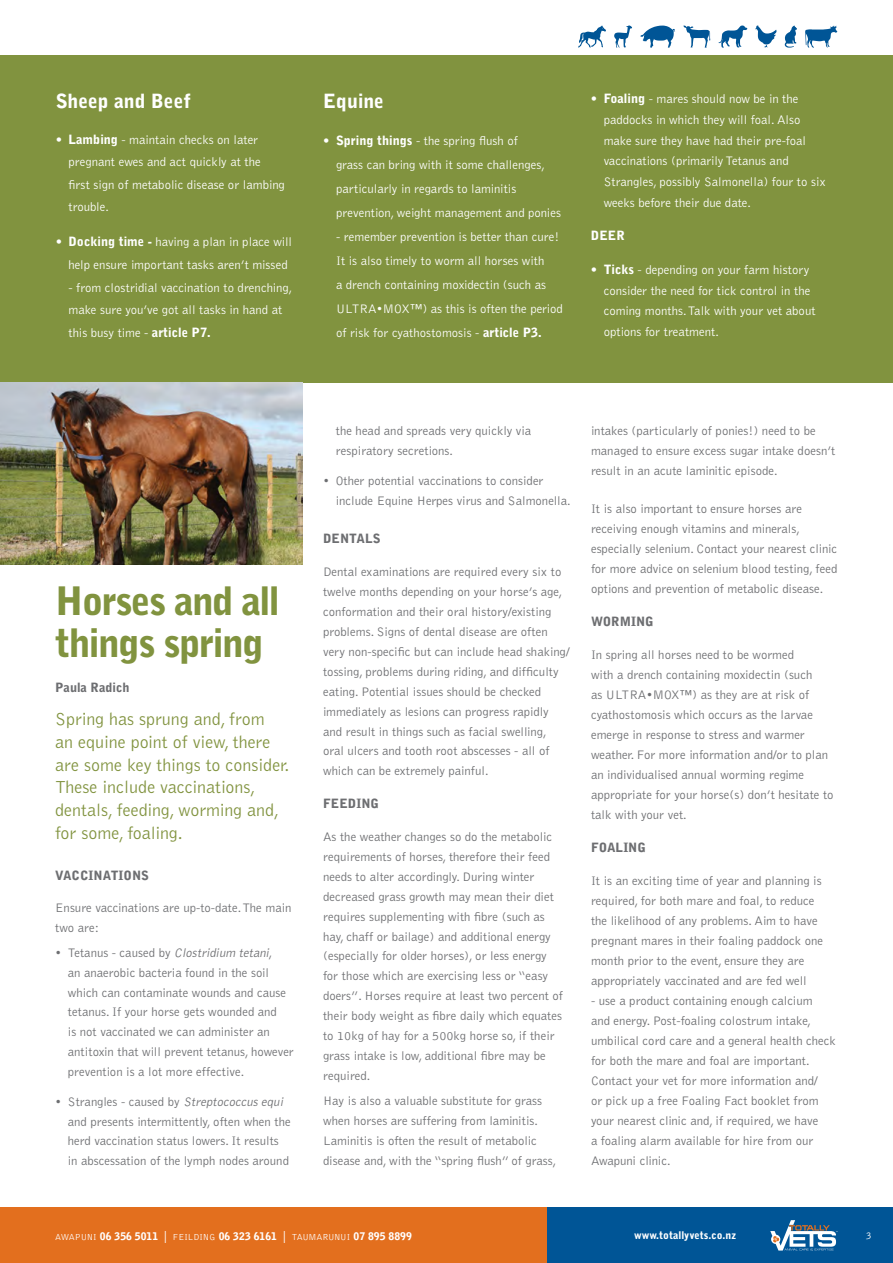
<style>
.page{position:relative;width:893px;height:1263px;background:#fff}
.page>*{position:absolute;margin:0;border:0;box-sizing:border-box;transform-origin:0 0}
.t1{font:900 39px/42.3px "Bell Gothic Std";letter-spacing:-.04em;color:#81933f}
.t2{font:900 19.5px "Bell Gothic Std";color:#fff}
.t3{font:300 18px/22.8px "Bell Gothic Std";color:#81933f}
.t4{font:300 12.75px/20px "Bell Gothic Std";color:#6d6e71}
.t5{font:300 12.75px/20.7px "Bell Gothic Std";color:#fff}
.t6{font:900 12.75px "Bell Gothic Std";color:#6d6e71}
.t7{font:900 12.75px "Bell Gothic Std";color:#fff}
.t8{font:900 10.5px "Bell Gothic Std";color:#fff}
.t9{font:300 10.5px "Bell Gothic Std";color:#fff}
.s1{font-weight:900}
.s2{font-style:italic}
.s3{font-weight:300;font-size:9px}
.s4{font-weight:300;font-size:12px}
</style>
<div class="page">
<div style="left:0;top:55px;width:893px;height:328px;background:#81933f"></div>
<img style="left:0;top:383px;width:302px;height:182px">
<div style="left:0;top:1208px;width:548px;height:55px;background:#e36f1e"></div>
<div style="left:548px;top:1208px;width:345px;height:55px;background:#005596"></div>
<svg style="left:770px;top:1220px;width:68px;height:30px"></svg>
<svg style="left:683px;top:26px;width:27px;height:22px"></svg>
<svg style="left:614px;top:26px;width:18px;height:22px"></svg>
<svg style="left:718px;top:26px;width:29px;height:22px"></svg>
<svg style="left:785px;top:26px;width:12px;height:22px"></svg>
<svg style="left:805px;top:26px;width:32px;height:22px"></svg>
<svg style="left:755px;top:26px;width:21px;height:22px"></svg>
<svg style="left:640px;top:26px;width:35px;height:22px"></svg>
<svg style="left:578px;top:26px;width:28px;height:22px"></svg>
<h2 class="t2" style="left:56px;top:90px;width:137px">Sheep and Beef</h2>
<p class="t5" style="left:68px;top:128px;width:218px;line-height:22.5px;text-indent:-13px"><span class="s1">• Lambing</span> - maintain checks on later pregnant ewes and act quickly at the first sign of metabolic disease or lambing trouble.</p>
<p class="t5" style="left:68px;top:231px;width:225px;line-height:22.5px;text-indent:-13px"><span class="s1">• Docking time -</span> having a plan in place will help ensure important tasks aren’t missed</p>
<p class="t5" style="left:68px;top:276px;width:225px;line-height:22.5px">- from clostridial vaccination to drenching, make sure you’ve got all tasks in hand at this busy time - <span class="s1">article P7.</span></p>
<h2 class="t2" style="left:323px;top:90px;width:62px">Equine</h2>
<p class="t5" style="left:336px;top:129px;width:227px;line-height:24px;text-indent:-13px"><span class="s1">• Spring things</span> - the spring flush of<br>grass can bring with it some challenges, particularly in regards to laminitis prevention, weight management and ponies</p>
<p class="t5" style="left:336px;top:225px;width:228px;line-height:24px">- remember prevention is better than cure!<br>It is also timely to worm all horses with<br>a drench containing moxidectin (such as ULTRA•MOX™) as this is often the period of risk for cyathostomosis - <span class="s1">article P3.</span></p>
<p class="t5" style="left:604px;top:89px;width:224px;text-indent:-13px"><span class="s1">• Foaling</span> - mares should now be in the paddocks in which they will foal. Also make sure they have had their pre-foal vaccinations (primarily Tetanus and Strangles, possibly Salmonella) four to six weeks before their due date.</p>
<p class="t7" style="left:591px;top:228px;width:36px">DEER</p>
<p class="t5" style="left:604px;top:260px;width:214px;text-indent:-13px"><span class="s1">• Ticks</span> - depending on your farm history consider the need for tick control in the coming months. Talk with your vet about options for treatment.</p>
<h1 class="t1" style="left:55px;top:580px;width:226px">Horses and all things spring</h1>
<p class="t6" style="left:55px;top:680px;width:76px">Paula Radich</p>
<h3 class="t3" style="left:55px;top:708px;width:236px">Spring has sprung and, from<br>an equine point of view, there are some key things to consider.<br>These include vaccinations, dentals, feeding, worming and, for some, foaling.</h3>
<p class="t6" style="left:55px;top:868px;width:95px">VACCINATIONS</p>
<p class="t4" style="left:55px;top:898px;width:238px">Ensure vaccinations are up-to-date. The main two are:</p>
<p class="t4" style="left:68px;top:943px;width:227px;text-indent:-13px">• Teta n u s - c a u se d by <span class="s2">Clostridium tetani</span>,<br>an anaerobic bacteria found in the soil which can contaminate wounds and cause tetanus. If your horse gets wounded and<br>is not vaccinated we can administer an antitoxin that will prevent tetanus, however prevention is a lot more effective.</p>
<p class="t4" style="left:68px;top:1092px;width:224px;text-indent:-13px">• Strangles - caused by <span class="s2">Streptococcus equi </span>and presents intermittently, often when the herd vaccination status lowers. It results in abscessation of the lymph nodes around</p>
<p class="t4" style="left:336px;top:421px;width:197px">the head and spreads very quickly via respiratory secretions.</p>
<p class="t4" style="left:336px;top:471px;width:236px;text-indent:-13px">• Other potential vaccinations to consider include Equine Herpes virus and Salmonella.</p>
<p class="t6" style="left:323px;top:531px;width:59px">DENTALS</p>
<p class="t4" style="left:323px;top:562px;width:248px">Dental examinations are required every six to twelve months depending on your horse’s age, conformation and their oral history/existing problems. Signs of dental disease are often very non-specific but can include head shaking/ tossing, problems during riding, and difficulty eating. Potential issues should be checked immediately as lesions can progress rapidly and result in things such as facial swelling, oral ulcers and tooth root abscesses - all of which can be extremely painful.</p>
<p class="t6" style="left:323px;top:796px;width:57px">FEEDING</p>
<p class="t4" style="left:323px;top:827px;width:242px">As the weather changes so do the metabolic requirements of horses, therefore their feed needs to alter accordingly. During winter decreased grass growth may mean their diet requires supplementing with fibre (such as hay, chaff or bailage) and additional energy (especially for older horses), or less energy for those which are exercising less or “easy doers”. Horses require at least two percent of their body weight as fibre daily which equates to 10kg of hay for a 500kg horse so, if their grass intake is low, additional fibre may be required.</p>
<p class="t4" style="left:323px;top:1091px;width:235px">Hay is also a valuable substitute for grass when horses are suffering from laminitis.<br>Laminitis is often the result of metabolic disease and, with the “spring flush” of grass,</p>
<p class="t4" style="left:591px;top:421px;width:246px">intakes (particularly of ponies!) need to be managed to ensure excess sugar intake doesn’t result in an acute laminitic episode.</p>
<p class="t4" style="left:591px;top:499px;width:248px">It is also important to ensure horses are receiving enough vitamins and minerals, especially selenium. Contact your nearest clinic for more advice on selenium blood testing, feed options and prevention of metabolic disease.</p>
<p class="t6" style="left:591px;top:614px;width:64px">WORMING</p>
<p class="t4" style="left:591px;top:645px;width:244px">In spring all horses need to be wormed<br>with a drench containing moxidectin (such<br>as ULTRA•MOX™) as they are at risk of cyathostomosis which occurs as the larvae emerge in response to stress and warmer weather. For more information and/or to plan an individualised annual worming regime appropriate for your horse(s) don’t hesitate to talk with your vet.</p>
<p class="t6" style="left:591px;top:840px;width:57px">FOALING</p>
<p class="t4" style="left:591px;top:871px;width:234px">It is an exciting time of year and planning is required, for both mare and foal, to reduce the likelihood of any problems. Aim to have pregnant mares in their foaling paddock one month prior to the event, ensure they are appropriately vaccinated and are fed well</p>
<p class="t4" style="left:591px;top:991px;width:246px">- use a product containing enough calcium<br>and energy. Post-foaling colostrum intake, umbilical cord care and a general health check for both the mare and foal are important.<br>Contact your vet for more information and/<br>or pick up a free Foaling Fact booklet from your nearest clinic and, if required, we have<br>a foaling alarm available for hire from our Awapuni clinic.</p>
<p class="t8" style="left:55px;top:1230px;width:358px"><span class="s3">AWAPUNI</span> 06 356 5011 <span class="s4">|</span> <span class="s3">FEILDING</span> 06 323 6161 <span class="s4">|</span> <span class="s3">TAUMARUNUI</span> 07 895 8899</p>
<p class="t8" style="left:634px;top:1229px;width:103px">www.totallyvets.co.nz</p>
<p class="t9" style="left:866px;top:1230px;width:7px">3</p>
</div>
